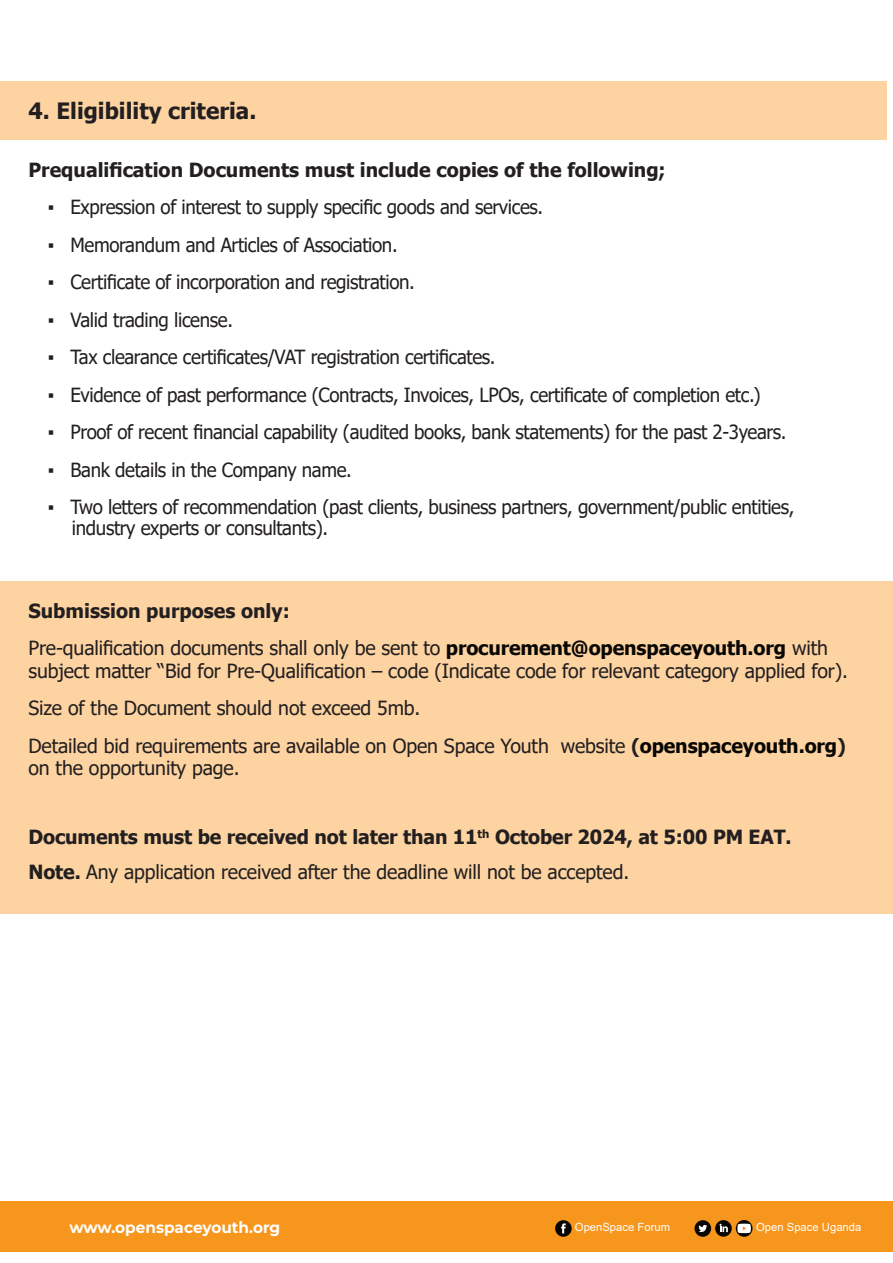
<style>
.page{position:relative;width:893px;height:1263px;background:#fff}
.page>*{position:absolute;margin:0;border:0;box-sizing:border-box;transform-origin:0 0}
.t1{font:700 22.5px "Tahoma";color:#231f20}
.t2{font:19.5px/21px "Tahoma";letter-spacing:-.02em;color:#231f20;scale:.96 1}
.t3{font:19.5px/37.5px "Tahoma";letter-spacing:-.02em;color:#231f20}
.t4{font:700 19.5px/34.5px "Tahoma";color:#231f20}
.t5{font:700 15.9px "Montserrat";color:#fff;scale:.96 1}
.t6{font:11.25px "Arial";color:#fff}
.s1{font-family:"Arial"}
.s2{font-weight:700}
.s3{font-weight:700;color:#080704}
.s4{font-weight:400}
</style>
<div class="page">
<div style="left:0;top:581px;width:893px;height:332px;background:#fdd3a2"></div>
<div style="left:0;top:82px;width:887px;height:58px;background:#fdd3a2"></div>
<div style="left:0;top:1202px;width:893px;height:50px;background:#f7961d"></div>
<svg style="left:715px;top:1220px;width:17px;height:17px"></svg>
<svg style="left:719px;top:1224px;width:9px;height:8px"></svg>
<svg style="left:736px;top:1220px;width:16px;height:17px"></svg>
<svg style="left:737px;top:1224px;width:14px;height:9px"></svg>
<div style="left:694px;top:1220px;width:17px;height:17px;background:#080704;border-radius:50%"></div>
<svg style="left:698px;top:1225px;width:9px;height:7px"></svg>
<div style="left:555px;top:1220px;width:17px;height:17px;background:#080704;border-radius:50%"></div>
<svg style="left:561px;top:1223px;width:5px;height:10px"></svg>
<p class="t1" style="left:28px;top:102px;width:229px">4. Eligibility criteria.</p>
<p class="t4" style="left:28px;top:154px;width:639px">Prequalification Documents must include copies of the following;</p>
<p class="t2" style="left:48px;top:198px;width:517px"><span class="s1">▪</span> Expression of interest to supply specific goods and services.</p>
<p class="t2" style="left:48px;top:236px;width:366px"><span class="s1">▪</span> Memorandum and Articles of Association.</p>
<p class="t2" style="left:48px;top:273px;width:384px"><span class="s1">▪</span> Certificate of incorporation and registration.</p>
<p class="t2" style="left:48px;top:311px;width:194px"><span class="s1">▪</span> Valid trading license.</p>
<p class="t2" style="left:48px;top:348px;width:468px"><span class="s1">▪</span> Tax clearance certificates/VAT registration certificates.</p>
<p class="t2" style="left:48px;top:386px;width:744px"><span class="s1">▪</span> Evidence of past performance (Contracts, Invoices, LPOs, certificate of completion etc.)</p>
<p class="t2" style="left:48px;top:423px;width:771px"><span class="s1">▪</span> Proof of recent financial capability (audited books, bank statements) for the past 2-3years.</p>
<p class="t2" style="left:48px;top:461px;width:318px"><span class="s1">▪</span> Bank details in the Company name.</p>
<p class="t2" style="left:72px;top:498px;width:754px;text-indent:-24px"><span class="s1">▪</span> Two letters of recommendation (past clients, business partners, government/public entities, industry experts or consultants).</p>
<p class="t3" style="left:28px;top:593px;width:801px"><span class="s2">Submission purposes only:<br></span>Pre-qualification documents shall only be sent to <span class="s3">procurement@openspaceyouth.org</span> with</p>
<p class="t3" style="left:28px;top:653px;width:821px">subject matter “Bid for Pre-Qualification – code (Indicate code for relevant category applied for).<br>Size of the Document should not exceed 5mb.<br>Detailed bid requirements are available on Open Space Youth website <span class="s2">(</span><span class="s3">openspaceyouth.org</span><span class="s2">)</span></p>
<p class="t3" style="left:28px;top:751px;width:213px">on the opportunity page.</p>
<p class="t4" style="left:28px;top:821px;width:765px">Documents must be received not later than 11<sup>th</sup> October 2024, at 5:00 PM EAT.<br>Note. <span class="s4">Any application received after the deadline will not be accepted.</span></p>
<p class="t5" style="left:69px;top:1217px;width:221px">www.openspaceyouth.org</p>
<p class="t6" style="left:575px;top:1223px;width:97px">OpenSpace Forum</p>
<p class="t6" style="left:756px;top:1223px;width:107px">Open Space Uganda</p>
</div>
